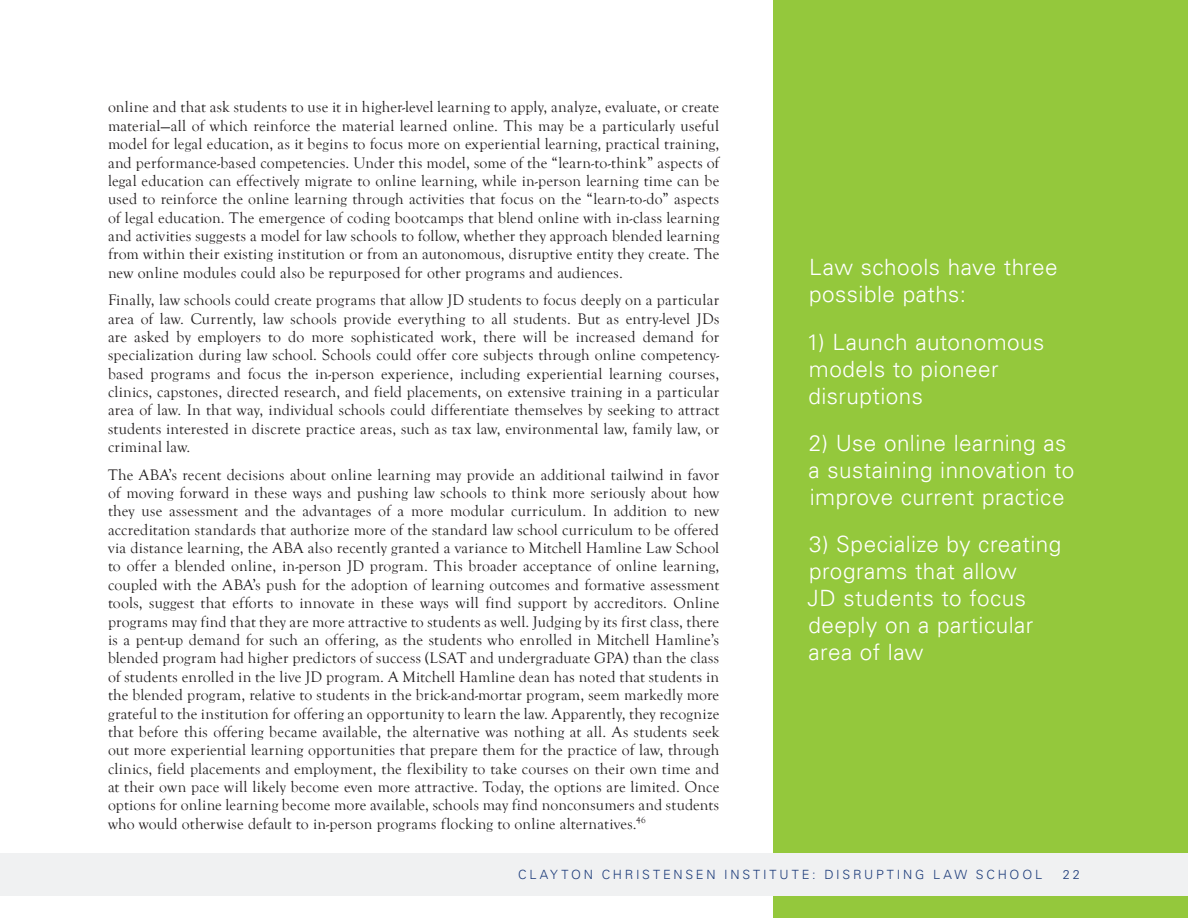
<style>
.page{position:relative;width:1188px;height:918px;background:#fff}
.page>*{position:absolute;margin:0;border:0;box-sizing:border-box;transform-origin:0 0}
.t1{font:300 22.5px/27px "Univers LT";letter-spacing:.02em;color:#fff}
.t2{font:15.75px/18.5px "Goudy Old Style T";letter-spacing:.015em;color:#231f20;text-align:justify}
.t3{font:300 12.75px "Univers LT";letter-spacing:.215em;color:#1e3d7b}
</style>
<div class="page">
<div style="left:773px;top:0;width:415px;height:918px;background:#94c83c"></div>
<div style="left:0;top:853px;width:1188px;height:42px;background:#f0f1f2"></div>
<p class="t2" style="left:108px;top:99px;width:613px">online and that ask students to use it in higher-level learning to apply, analyze, evaluate, or create material—all of which reinforce the material learned online. This may be a particularly useful model for legal education, as it begins to focus more on experiential learning, practical training, and performance-based competencies. Under this model, some of the “learn-to-think” aspects of legal education can effectively migrate to online learning, while in-person learning time can be used to reinforce the online learning through activities that focus on the “learn-to-do” aspects of legal education. The emergence of coding bootcamps that blend online with in-class learning and activities suggests a model for law schools to follow, whether they approach blended learning from within their existing institution or from an autonomous, disruptive entity they create. The new online modules could also be repurposed for other programs and audiences.</p>
<p class="t2" style="left:108px;top:292px;width:613px">Finally, law schools could create programs that allow JD students to focus deeply on a particular area of law. Currently, law schools provide everything to all students. But as entry-level JDs are asked by employers to do more sophisticated work, there will be increased demand for specialization during law school. Schools could offer core subjects through online competency&shy;based programs and focus the in-person experience, including experiential learning courses, clinics, capstones, directed research, and field placements, on extensive training in a particular area of law. In that way, individual schools could differentiate themselves by seeking to attract students interested in discrete practice areas, such as tax law, environmental law, family law, or criminal law.</p>
<p class="t2" style="left:108px;top:466px;width:613px">The ABA’s recent decisions about online learning may provide an additional tailwind in favor of moving forward in these ways and pushing law schools to think more seriously about how they use assessment and the advantages of a more modular curriculum. In addition to new accreditation standards that authorize more of the standard law school curriculum to be offered via distance learning, the ABA also recently granted a variance to Mitchell Hamline Law School to offer a blended online, in-person JD program. This broader acceptance of online learning, coupled with the ABA’s push for the adoption of learning outcomes and formative assessment tools, suggest that efforts to innovate in these ways will find support by accreditors. Online programs may find that they are more attractive to students as well. Judging by its first class, there is a pent-up demand for such an offering, as the students who enrolled in Mitchell Hamline’s blended program had higher predictors of success (LSAT and undergraduate GPA) than the class of students enrolled in the live JD program. A Mitchell Hamline dean has noted that students in the blended program, relative to students in the brick-and-mortar program, seem markedly more grateful to the institution for offering an opportunity to learn the law. Apparently, they recognize that before this offering became available, the alternative was nothing at all. As students seek out more experiential learning opportunities that prepare them for the practice of law, through clinics, field placements and employment, the flexibility to take courses on their own time and at their own pace will likely become even more attractive. Today, the options are limited. Once options for online learning become more available, schools may find nonconsumers and students who would otherwise default to in-person programs flocking to online alternatives.<sup>46</sup></p>
<h1 class="t1" style="left:809px;top:256px;width:250px">Law schools have three possible paths:</h1>
<h1 class="t1" style="left:807px;top:330px;width:239px">1) Launch autonomous models to pioneer disruptions</h1>
<h1 class="t1" style="left:809px;top:431px;width:267px">2) Use online learning as a sustaining innovation to improve current practice</h1>
<h1 class="t1" style="left:808px;top:532px;width:255px">3) Specialize by creating programs that allow<br>JD students to focus deeply on a particular area of law</h1>
<p class="t3" style="left:518px;top:869px;width:525px">CLAYTON CHRISTENSEN INSTITUTE: DISRUPTING LAW SCHOOL</p>
<p class="t3" style="left:1063px;top:869px;width:19px">22</p>
</div>
